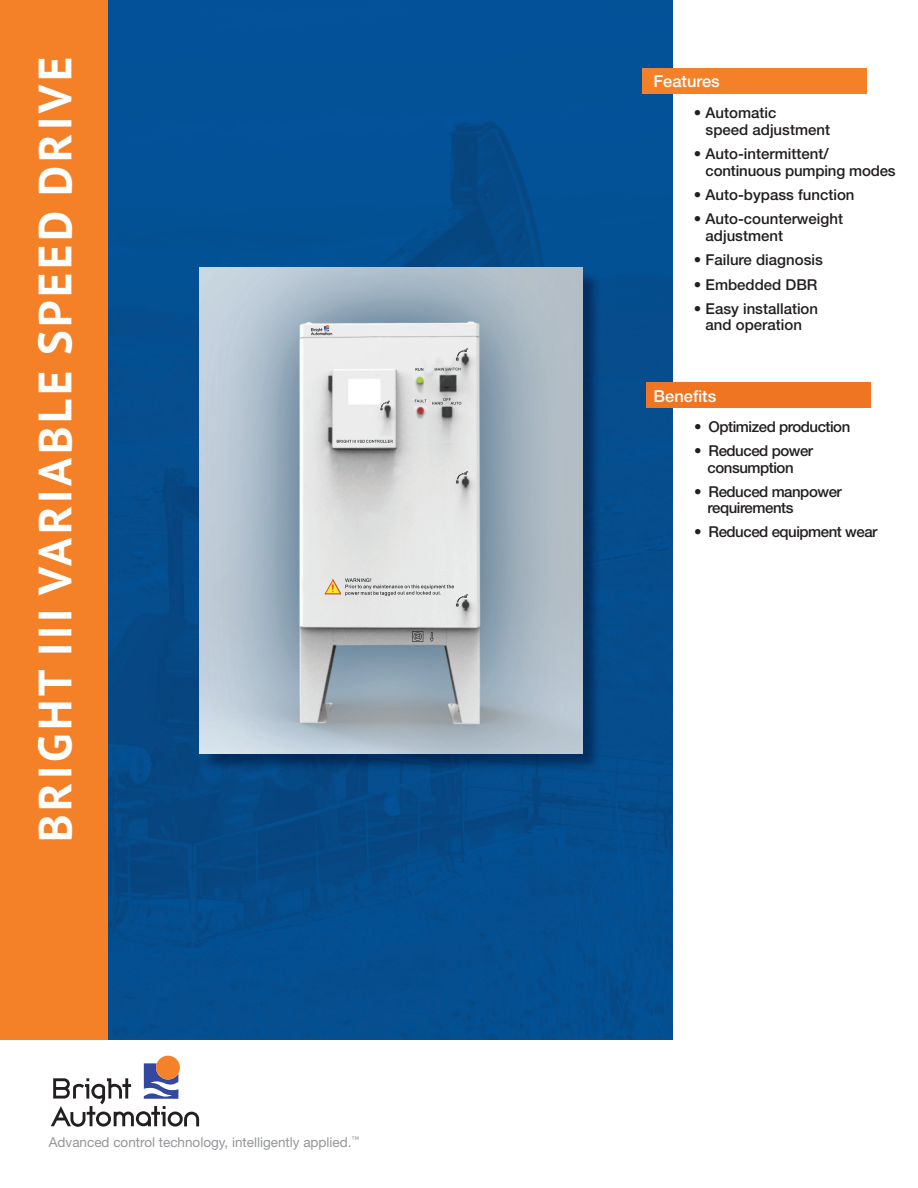
<style>
.page{position:relative;width:918px;height:1188px;background:#fff}
.page>*{position:absolute;margin:0;border:0;box-sizing:border-box;transform-origin:0 0}
.t1{font:700 46.5px "PT Sans";letter-spacing:.08em;color:#fff}
.t2{font:500 16.5px "Helvetica Neue";color:#fff}
.t3{font:500 15px/16.5px "Helvetica Neue";color:#231f20}
.t4{font:500 15px/16.5px "Helvetica Neue";letter-spacing:-.03em;color:#231f20;text-align:center}
.t5{font:13.5px "Helvetica Neue";color:#939598}
</style>
<div class="page">
<div style="left:0;top:0;width:108px;height:1040px;background:#f48128"></div>
<img style="left:108px;top:0;width:565px;height:311px">
<img style="left:108px;top:311px;width:102px;height:729px">
<div style="left:571px;top:311px;width:102px;height:729px;background:#054d8d"></div>
<img style="left:210px;top:772px;width:361px;height:268px">
<img style="left:202px;top:270px;width:399px;height:502px">
<img style="left:200px;top:268px;width:382px;height:485px">
<div style="left:646px;top:382px;width:225px;height:26px;background:#f07523"></div>
<div style="left:643px;top:68px;width:224px;height:26px;background:#f48128"></div>
<div style="left:156px;top:1056px;width:24px;height:24px;background:#f4822b;border-radius:50%"></div>
<svg style="left:51px;top:1063px;width:148px;height:64px"></svg>
<h1 class="t1" style="left:24px;top:842px;width:786px;rotate:-90deg">BRIGHT III VARIABLE SPEED DRIVE</h1>
<p class="t5" style="left:49px;top:1134px;width:312px">Advanced control technology, intelligently applied.<sup>™</sup></p>
<p class="t2" style="left:653px;top:72px;width:68px">Features</p>
<p class="t3" style="left:706px;top:105px;width:126px;text-indent:-12px">• Automatic<br>speed adjustment</p>
<p class="t3" style="left:706px;top:146px;width:192px;text-indent:-12px">• Auto-intermittent/ continuous pumping modes</p>
<p class="t3" style="left:694px;top:186px;width:162px">• Auto-bypass function</p>
<p class="t3" style="left:706px;top:211px;width:139px;text-indent:-12px">• Auto-counterweight adjustment</p>
<p class="t3" style="left:694px;top:252px;width:130px">• Failure diagnosis</p>
<p class="t3" style="left:694px;top:276px;width:125px">• Embedded DBR</p>
<p class="t3" style="left:694px;top:300px;width:126px;text-align:center">• Easy installation and operation</p>
<p class="t2" style="left:654px;top:386px;width:64px">Benefits</p>
<p class="t4" style="left:694px;top:419px;width:158px">• Optimized production</p>
<p class="t4" style="left:694px;top:443px;width:121px">• Reduced power consumption</p>
<p class="t4" style="left:708px;top:483px;width:136px;text-align:left;text-indent:-14px">• Reduced manpower requirements</p>
<p class="t4" style="left:694px;top:524px;width:185px">• Reduced equipment wear</p>
</div>
